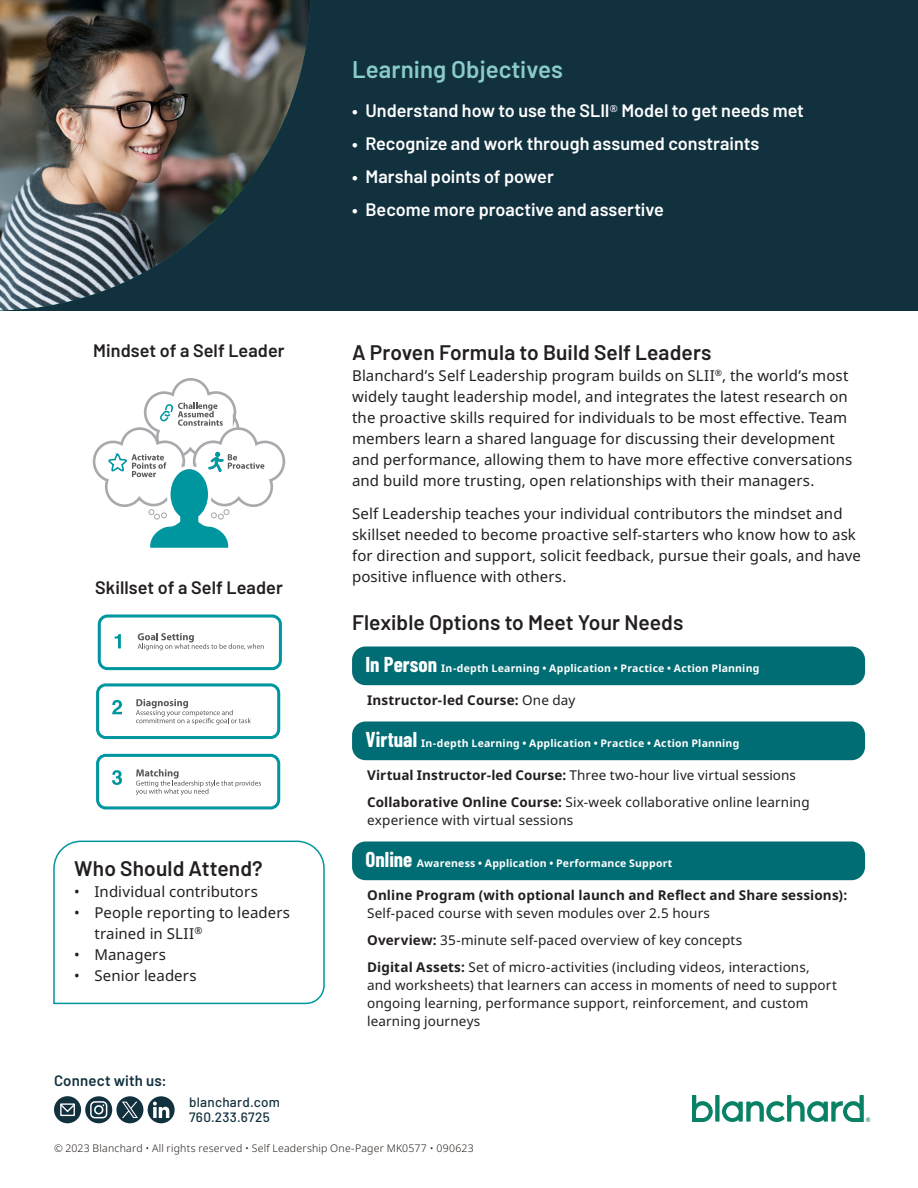
<style>
.page{position:relative;width:918px;height:1188px;background:#fff}
.page>*{position:absolute;margin:0;border:0;box-sizing:border-box;transform-origin:0 0}
.Learning_Objectives{font:600 24px "Barlow";color:#8acccb}
.Back_Page_Subheads{font:600 21px "Barlow";letter-spacing:.005em;color:#231f20}
.t1{font:600 18px "Barlow";color:#fff}
.Back_Page_Subheads-2{font:600 18px "Barlow";letter-spacing:.005em;color:#231f20}
.Back_Page_Body_Copy{font:15px/21px "Noto Sans";letter-spacing:.005em;color:#231f20}
.t2{font:600 15px "Barlow";letter-spacing:.01em;color:#12313f}
.Table_Copy{font:13.5px/18px "Noto Sans";letter-spacing:.01em;color:#231f20}
.Table_Copy-2{font:700 13.5px/18px "Noto Sans";letter-spacing:.01em;color:#231f20}
.t3{font:500 13.5px/15px "Barlow";letter-spacing:.02em;color:#12313f}
.Table_Title_Top{font:700 10.5px "Noto Sans";letter-spacing:.02em;color:#fff}
.t4{font:300 10.5px "Noto Sans";letter-spacing:.02em;color:#241e1b}
.s1{font-family:"Barlow Condensed";font-size:21px}
.s2{font-weight:400}
.s3{font-weight:700}
</style>
<div class="page">
<div style="left:0;top:0;width:918px;height:310px;background:#12313f"></div>
<img style="left:0;top:0;width:310px;height:310px">
<div style="left:352px;top:646px;width:513px;height:39px;background:#006c73;border-radius:14px"></div>
<div style="left:352px;top:722px;width:513px;height:38px;background:#006c73;border-radius:14px"></div>
<div style="left:352px;top:842px;width:513px;height:38px;background:#006c73;border-radius:14px"></div>
<svg style="left:93px;top:378px;width:192px;height:170px"></svg>
<div style="left:98px;top:614px;width:184px;height:56px;border:3px solid #0096a0;border-radius:8px"></div>
<svg style="left:138px;top:633px;width:126px;height:17px"></svg>
<svg style="left:115px;top:634px;width:6px;height:14px"></svg>
<div style="left:96px;top:683px;width:184px;height:56px;border:3px solid #0096a0;border-radius:8px"></div>
<svg style="left:136px;top:699px;width:115px;height:26px"></svg>
<svg style="left:112px;top:700px;width:10px;height:14px"></svg>
<div style="left:96px;top:754px;width:184px;height:55px;border:3px solid #0096a0;border-radius:8px"></div>
<svg style="left:136px;top:769px;width:125px;height:26px"></svg>
<svg style="left:112px;top:770px;width:10px;height:15px"></svg>
<svg style="left:53px;top:840px;width:272px;height:165px"></svg>
<svg style="left:692px;top:1095px;width:21px;height:27px"></svg>
<div style="left:715px;top:1095px;width:5px;height:27px;background:#088165"></div>
<svg style="left:722px;top:1095px;width:148px;height:27px"></svg>
<svg style="left:85px;top:1096px;width:27px;height:27px"></svg>
<div style="left:54px;top:1096px;width:27px;height:27px;background:#12313f;border-radius:50%"></div>
<div style="left:60px;top:1103px;width:15px;height:13px;border:1px solid #fff"></div>
<svg style="left:60px;top:1103px;width:15px;height:10px"></svg>
<div style="left:116px;top:1096px;width:27px;height:27px;background:#12313f;border-radius:50%"></div>
<svg style="left:122px;top:1102px;width:16px;height:16px"></svg>
<div style="left:148px;top:1096px;width:27px;height:27px;background:#12313f;border-radius:50%"></div>
<svg style="left:153px;top:1102px;width:16px;height:16px"></svg>
<p class="Back_Page_Subheads-2" style="left:93px;top:337px;width:193px">Mindset of a Self Leader</p>
<p class="Back_Page_Subheads-2" style="left:95px;top:574px;width:189px">Skillset of a Self Leader</p>
<p class="Back_Page_Subheads" style="left:74px;top:853px;width:190px">Who Should Attend?</p>
<p class="Back_Page_Body_Copy" style="left:74px;top:881px;width:185px">• Individual contributors</p>
<p class="Back_Page_Body_Copy" style="left:94px;top:902px;width:197px;text-indent:-20px">• People reporting to leaders trained in SLII<sup>®</sup></p>
<p class="Back_Page_Body_Copy" style="left:74px;top:944px;width:93px">• Managers</p>
<p class="Back_Page_Body_Copy" style="left:74px;top:965px;width:124px">• Senior leaders</p>
<p class="t2" style="left:54px;top:1070px;width:114px">Connect with us:</p>
<p class="t3" style="left:189px;top:1094px;width:93px">blanchard.com<br>760.233.6725</p>
<p class="Learning_Objectives" style="left:352px;top:51px;width:212px">Learning Objectives</p>
<p class="t1" style="left:352px;top:97px;width:453px">• Understand how to use the SLII<sup>®</sup> Model to get needs met</p>
<p class="t1" style="left:352px;top:130px;width:409px">• Recognize and work through assumed constraints</p>
<p class="t1" style="left:352px;top:163px;width:203px">• Marshal points of power</p>
<p class="t1" style="left:352px;top:196px;width:313px">• Become more proactive and assertive</p>
<p class="Back_Page_Subheads" style="left:352px;top:337px;width:361px">A Proven Formula to Build Self Leaders</p>
<p class="Back_Page_Body_Copy" style="left:352px;top:365px;width:502px">Blanchard’s Self Leadership program builds on SLII<sup>®</sup>, the world’s most widely taught leadership model, and integrates the latest research on the proactive skills required for individuals to be most effective. Team members learn a shared language for discussing their development and performance, allowing them to have more effective conversations and build more trusting, open relationships with their managers.</p>
<p class="Back_Page_Body_Copy" style="left:352px;top:503px;width:510px">Self Leadership teaches your individual contributors the mindset and skillset needed to become proactive self-starters who know how to ask for direction and support, solicit feedback, pursue their goals, and have positive influence with others.</p>
<p class="Back_Page_Subheads" style="left:352px;top:607px;width:333px">Flexible Options to Meet Your Needs</p>
<p class="Table_Title_Top" style="left:366px;top:662px;width:395px"><span class="s1">In Person</span> In-depth Learning • Application • Practice • Action Planning</p>
<p class="Table_Copy-2" style="left:367px;top:691px;width:210px">Instructor-led Course: <span class="s2">One day</span></p>
<p class="Table_Title_Top" style="left:366px;top:737px;width:375px"><span class="s1">Virtual</span> In-depth Learning • Application • Practice • Action Planning</p>
<p class="Table_Copy" style="left:367px;top:766px;width:430px"><span class="s3">Virtual Instructor-led Course:</span> Three two-hour live virtual sessions</p>
<p class="Table_Copy" style="left:367px;top:793px;width:444px"><span class="s3">Collaborative Online Course:</span> Six-week collaborative online learning experience with virtual sessions</p>
<p class="Table_Title_Top" style="left:366px;top:857px;width:308px"><span class="s1">Online</span> Awareness • Application • Performance Support</p>
<p class="Table_Copy-2" style="left:367px;top:886px;width:482px">Online Program (with optional launch and Reflect and Share sessions):<br><span class="s2">Self-paced course with seven modules over 2.5 hours</span></p>
<p class="Table_Copy" style="left:367px;top:931px;width:377px"><span class="s3">Overview:</span> 35-minute self-paced overview of key concepts</p>
<p class="Table_Copy" style="left:367px;top:958px;width:471px"><span class="s3">Digital Assets:</span> Set of micro-activities (including videos, interactions, and worksheets) that learners can access in moments of need to support ongoing learning, performance support, reinforcement, and custom learning journeys</p>
<p class="t4" style="left:54px;top:1142px;width:421px">© 2023 Blanchard • All rights reserved • Self Leadership One-Pager MK0577 • 090623</p>
</div>
